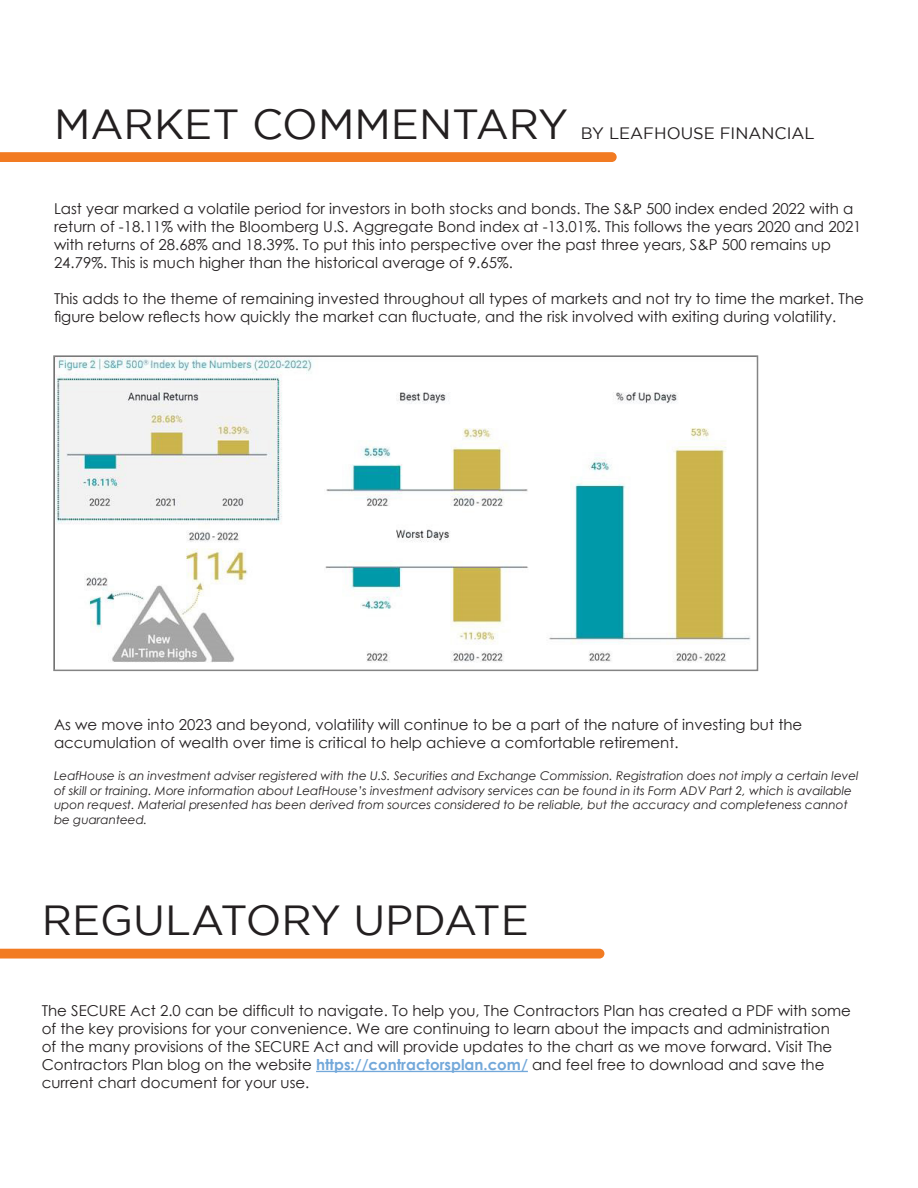
<style>
.page{position:relative;width:918px;height:1188px;background:#fff}
.page>*{position:absolute;margin:0;border:0;box-sizing:border-box;transform-origin:0 0}
.t1{font:42px "Gotham";color:#231f20}
.t2{font:16.5px "Gotham";color:#231f20}
.t3{font:15px/18px "Century Gothic";color:#231f20}
.t4{font:italic 12px/14.4px "Century Gothic";color:#231f20}
.s1{font-weight:700;color:#73a8da}
</style>
<div class="page">
<img style="left:56px;top:358px;width:695px;height:305px">
<div style="left:53px;top:355px;width:705px;height:316px;border:2px solid #848484"></div>
<svg style="left:0;top:152px;width:617px;height:10px"></svg>
<svg style="left:0;top:949px;width:604px;height:10px"></svg>
<hr style="left:316px;top:1071px;width:212px;height:1px;background:#73a8da">
<p class="t1" style="left:54px;top:101px;width:516px">MARKET COMMENTARY</p>
<p class="t2" style="left:581px;top:124px;width:235px">BY LEAFHOUSE FINANCIAL</p>
<p class="t3" style="left:54px;top:199px;width:809px">Last year marked a volatile period for investors in both stocks and bonds. The S&amp;P 500 index ended 2022 with a return of -18.11% with the Bloomberg U.S. Aggregate Bond index at -13.01%. This follows the years 2020 and 2021 with returns of 28.68% and 18.39%. To put this into perspective over the past three years, S&amp;P 500 remains up 24.79%. This is much higher than the historical average of 9.65%.</p>
<p class="t3" style="left:54px;top:289px;width:811px">This adds to the theme of remaining invested throughout all types of markets and not try to time the market. The figure below reflects how quickly the market can fluctuate, and the risk involved with exiting during volatility.</p>
<p class="t3" style="left:54px;top:715px;width:750px">As we move into 2023 and beyond, volatility will continue to be a part of the nature of investing but the accumulation of wealth over time is critical to help achieve a comfortable retirement.</p>
<p class="t4" style="left:54px;top:769px;width:806px">LeafHouse is an investment adviser registered with the U.S. Securities and Exchange Commission. Registration does not imply a certain level of skill or training. More information about LeafHouse’s investment advisory services can be found in its Form ADV Part 2, which is available upon request. Material presented has been derived from sources considered to be reliable, but the accuracy and completeness cannot be guaranteed.</p>
<p class="t1" style="left:42px;top:897px;width:489px">REGULATORY UPDATE</p>
<p class="t3" style="left:42px;top:1001px;width:811px">The SECURE Act 2.0 can be difficult to navigate. To help you, The Contractors Plan has created a PDF with some of the key provisions for your convenience. We are continuing to learn about the impacts and administration<br>of the many provisions of the SECURE Act and will provide updates to the chart as we move forward. Visit The Contractors Plan blog on the website <span class="s1">https://contractorsplan.com/</span> and feel free to download and save the current chart document for your use.</p>
</div>
